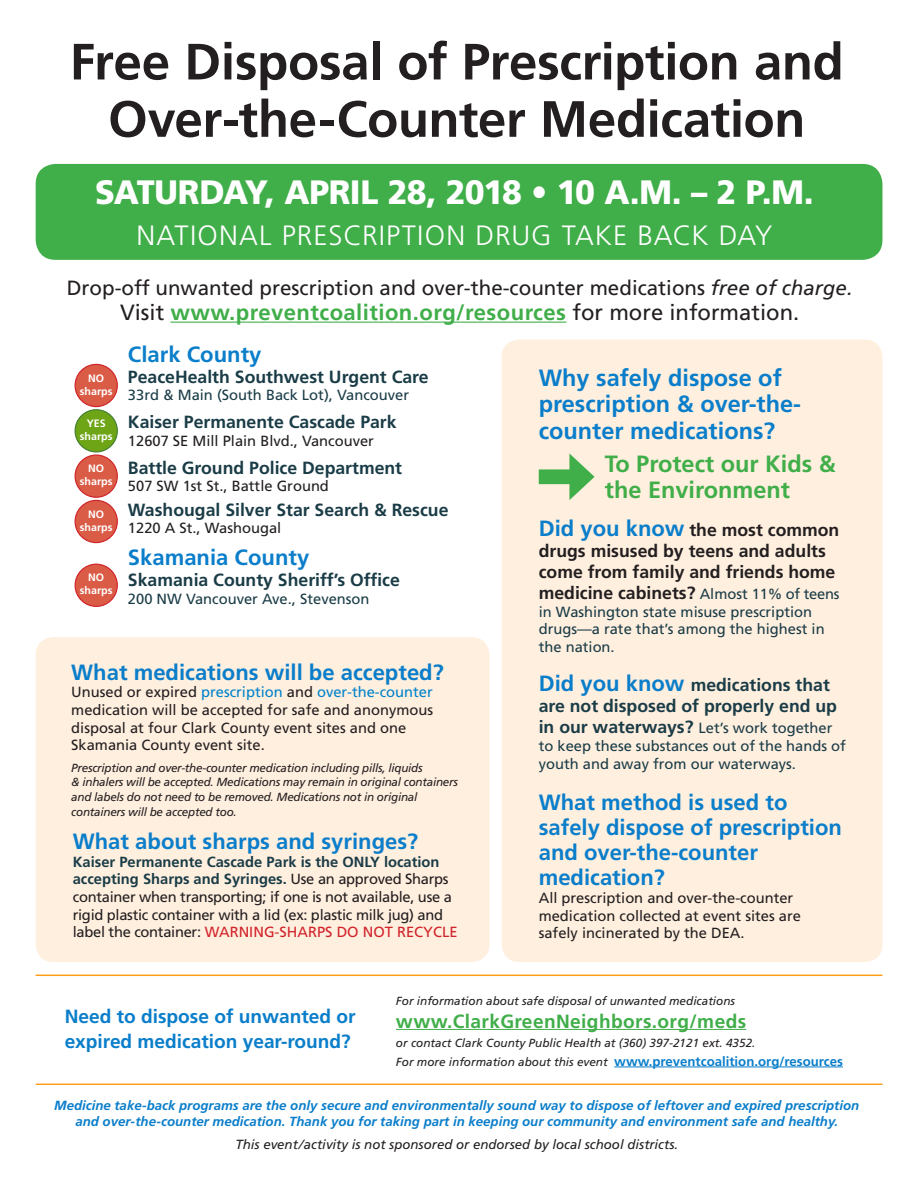
<style>
.page{position:relative;width:918px;height:1188px;background:#fff}
.page>*{position:absolute;margin:0;border:0;box-sizing:border-box;transform-origin:0 0}
.t1{font:700 51px/57.3px "Frutiger LT Std";letter-spacing:-.01em;color:#231f20;text-align:center}
.t2{font:900 33.75px "Frutiger LT Std";letter-spacing:-.025em;color:#fff;scale:.96 1}
.t3{font:300 27.9px "Frutiger LT Std";letter-spacing:.035em;color:#fff}
.t4{font:700 23.55px/26.4px "Frutiger LT Std";color:#0a7eca}
.t5{font:700 23.55px/26.4px "Frutiger LT Std";color:#40ae49}
.t6{font:700 22.05px/25px "Frutiger LT Std";color:#0a7eca}
.t7{font:700 22.05px "Frutiger LT Std";letter-spacing:.02em;color:#40ae49}
.t8{font:20.55px "Frutiger LT Std";color:#231f20}
.t9{font:700 19.05px/25px "Frutiger LT Std";color:#0a7eca}
.t10{font:700 19.05px "Frutiger LT Std";letter-spacing:.02em;color:#40ae49}
.indent{font:700 17.7px/21.1px "Frutiger LT Std";color:#1a3c47}
.indent-2{font:700 17.7px/21.1px "Frutiger LT Std";color:#231f20}
.t11{font:14.7px/17.7px "Frutiger LT Std";color:#231f20}
.indent-3{font:14.7px/17.7px "Frutiger LT Std";color:#1a3c47}
.t12{font:14.7px/17.7px "Frutiger LT Std";letter-spacing:-.02em;color:#231f20}
.t13{font:italic 700 13.2px/16.2px "Frutiger LT Std";color:#0a7eca;text-align:center}
.t14{font:700 13.2px "Frutiger LT Std";color:#0a7eca}
.t15{font:italic 13.2px "Frutiger LT Std";color:#231f20}
.t16{font:italic 11.7px/14.7px "Frutiger LT Std";letter-spacing:-.02em;color:#231f20}
.t17{font:italic 11.7px "Frutiger LT Std";color:#231f20}
.t18{font:700 10.65px/12.9px "Frutiger LT Std";color:#fff;text-align:center}
.s1{font-style:italic}
.s2{font-weight:400;color:#231f20}
.s3{color:#0083ca}
.s4{font-weight:700;color:#1a3c47}
.s5{color:#d1232a}
.s6{font-size:22.05px;color:#0a7eca}
.s7{font-weight:400;font-size:14.7px;color:#1a3c47}
.s8{font-weight:700;font-size:17.7px}
.s9{font-weight:400;font-style:italic;font-size:11.7px;color:#231f20}
</style>
<div class="page">
<hr style="left:170px;top:322px;width:396px;height:1px;background:#40ae49">
<div style="left:36px;top:164px;width:846px;height:96px;background:#40ae49;border-radius:20px"></div>
<div style="left:502px;top:340px;width:380px;height:622px;background:#ffefdf;border-radius:18px"></div>
<div style="left:75px;top:410px;width:42px;height:42px;background:#6ea516;border-radius:50%"></div>
<div style="left:75px;top:409px;width:43px;height:44px;border:1px solid #437f32;border-radius:50%"></div>
<div style="left:75px;top:364px;width:42px;height:43px;background:#da5c46;border-radius:50%"></div>
<div style="left:75px;top:364px;width:43px;height:43px;border:1px solid #d1232a;border-radius:50%"></div>
<div style="left:75px;top:455px;width:42px;height:42px;background:#da5c46;border-radius:50%"></div>
<div style="left:75px;top:454px;width:43px;height:44px;border:1px solid #d1232a;border-radius:50%"></div>
<div style="left:75px;top:500px;width:42px;height:43px;background:#da5c46;border-radius:50%"></div>
<div style="left:75px;top:500px;width:43px;height:43px;border:1px solid #d1232a;border-radius:50%"></div>
<div style="left:75px;top:564px;width:42px;height:42px;background:#da5c46;border-radius:50%"></div>
<div style="left:75px;top:564px;width:43px;height:43px;border:1px solid #d1232a;border-radius:50%"></div>
<div style="left:36px;top:637px;width:453px;height:325px;background:#ffefdf;border-radius:18px"></div>
<hr style="left:36px;top:975px;width:846px;height:1px;background:#ff9d1b">
<hr style="left:36px;top:1084px;width:846px;height:1px;background:#ff9d1b">
<hr style="left:396px;top:1029px;width:350px;height:1px;background:#40ae49">
<hr style="left:614px;top:1067px;width:229px;height:1px;background:#0a7eca">
<div style="left:539px;top:469px;width:40px;height:15px;background:#40ae49"></div>
<svg style="left:569px;top:453px;width:26px;height:47px"></svg>
<p class="t1" style="left:70px;top:33px;width:776px">Free Disposal of Prescription and<br>Over-the-Counter Medication</p>
<p class="t2" style="left:95px;top:172px;width:750px">SATURDAY, APRIL 28, 2018 • 10 A.M. – 2 P.M.</p>
<p class="t3" style="left:136px;top:220px;width:637px">NATIONAL PRESCRIPTION DRUG TAKE BACK DAY</p>
<p class="t8" style="left:67px;top:276px;width:788px">Drop-off unwanted prescription and over-the-counter medications <span class="s1">free of charge.</span></p>
<p class="t7" style="left:120px;top:299px;width:681px"><span class="s2">Visit</span> www.preventcoalition.org/resources <span class="s2">for more information.</span></p>
<p class="t18" style="left:80px;top:372px;width:34px">NO sharps</p>
<p class="t18" style="left:80px;top:417px;width:34px">YES sharps</p>
<p class="t18" style="left:80px;top:462px;width:34px">NO sharps</p>
<p class="t18" style="left:80px;top:508px;width:34px">NO sharps</p>
<p class="t18" style="left:80px;top:571px;width:34px">NO sharps</p>
<p class="t6" style="left:128px;top:342px;width:135px">Clark County</p>
<p class="indent" style="left:128px;top:366px;width:302px">PeaceHealth Southwest Urgent Care</p>
<p class="indent-3" style="left:128px;top:387px;width:283px">33rd &amp; Main (South Back Lot), Vancouver</p>
<p class="indent" style="left:128px;top:412px;width:270px">Kaiser Permanente Cascade Park</p>
<p class="t11" style="left:128px;top:432px;width:248px">12607 SE Mill Plain Blvd., Vancouver</p>
<p class="indent" style="left:128px;top:457px;width:276px">Battle Ground Police Department</p>
<p class="t11" style="left:128px;top:477px;width:202px">507 SW 1st St., Battle Ground</p>
<p class="indent" style="left:128px;top:499px;width:322px">Washougal Silver Star Search &amp; Rescue</p>
<p class="t11" style="left:128px;top:519px;width:155px">1220 A St., Washougal</p>
<p class="t6" style="left:128px;top:545px;width:183px">Skamania County</p>
<p class="indent" style="left:128px;top:569px;width:273px">Skamania County Sheriff’s Office</p>
<p class="indent-3" style="left:128px;top:590px;width:243px">200 NW Vancouver Ave., Stevenson</p>
<p class="t6" style="left:71px;top:660px;width:374px">What medications will be accepted?</p>
<p class="t11" style="left:71px;top:684px;width:363px">Unused or expired <span class="s3">prescription</span> and <span class="s3">over-the-counter </span>medication will be accepted for safe and anonymous disposal at four Clark County event sites and one Skamania County event site.</p>
<p class="t16" style="left:71px;top:760px;width:388px">Prescription and over-the-counter medication including pills, liquids<br>&amp; inhalers will be accepted. Medications may remain in original containers and labels do not need to be removed. Medications not in original containers will be accepted too.</p>
<p class="t6" style="left:73px;top:829px;width:347px">What about sharps and syringes?</p>
<p class="t12" style="left:73px;top:853px;width:386px"><span class="s4">Kaiser Permanente Cascade Park is the ONLY location accepting Sharps and Syringes.</span> Use an approved Sharps container when transporting; if one is not available, use a rigid plastic container with a lid (ex: plastic milk jug) and label the container: <span class="s5">WARNING-SHARPS DO NOT RECYCLE</span></p>
<p class="t4" style="left:539px;top:364px;width:264px">Why safely dispose of prescription &amp; over-the&shy;counter medications?</p>
<p class="t5" style="left:605px;top:450px;width:232px">To Protect our Kids &amp; the Environment</p>
<p class="indent-2" style="left:539px;top:519px;width:302px"><span class="s6">Did you know</span> the most common drugs misused by teens and adults come from family and friends home medicine cabinets? <span class="s7">Almost 11% of teens</span></p>
<p class="indent-3" style="left:539px;top:603px;width:287px">in Washington state misuse prescription drugs—a rate that’s among the highest in the nation.</p>
<p class="indent" style="left:539px;top:674px;width:300px"><span class="s6">Did you know</span> medications that are not disposed of properly end up</p>
<p class="indent-3" style="left:539px;top:719px;width:309px"><span class="s8">in our waterways?</span> Let’s work together to keep these substances out of the hands of youth and away from our waterways.</p>
<p class="t6" style="left:539px;top:790px;width:305px">What method is used to safely dispose of prescription and over-the-counter medication?</p>
<p class="t11" style="left:539px;top:889px;width:264px">All prescription and over-the-counter medication collected at event sites are safely incinerated by the DEA.</p>
<p class="t9" style="left:65px;top:1004px;width:292px">Need to dispose of unwanted or expired medication year-round?</p>
<p class="t17" style="left:396px;top:994px;width:341px">For information about safe disposal of unwanted medications</p>
<p class="t10" style="left:396px;top:1010px;width:352px">www.ClarkGreenNeighbors.org/meds</p>
<p class="t17" style="left:396px;top:1036px;width:361px">or contact Clark County Public Health at (360) 397-2121 ext. 4352.</p>
<p class="t14" style="left:396px;top:1053px;width:448px"><span class="s9">For more information about this event</span> www.preventcoalition.org/resources</p>
<p class="t13" style="left:54px;top:1097px;width:807px">Medicine take-back programs are the only secure and environmentally sound way to dispose of leftover and expired prescription and over-the-counter medication. Thank you for taking part in keeping our community and environment safe and healthy.</p>
<p class="t15" style="left:235px;top:1137px;width:444px">This event/activity is not sponsored or endorsed by local school districts.</p>
</div>
